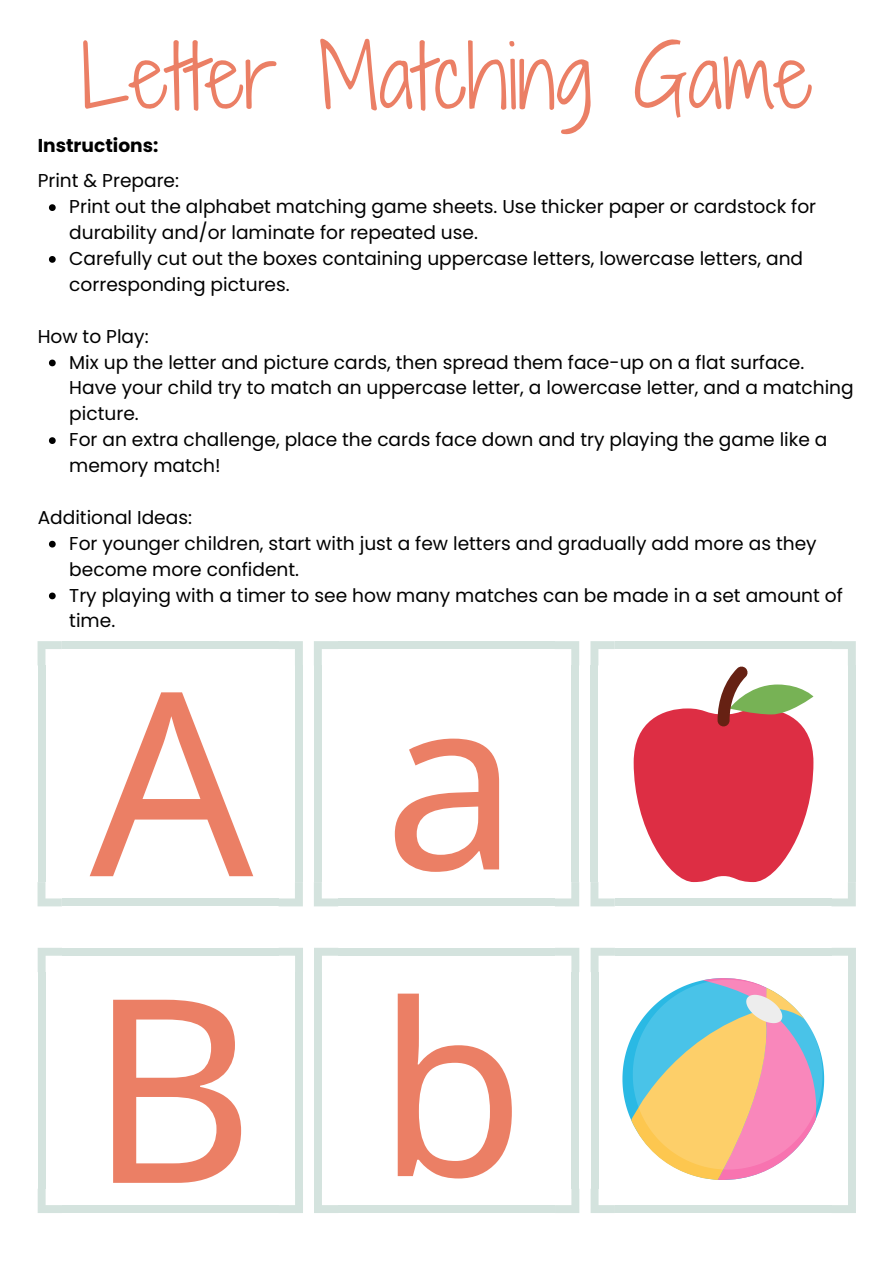
<style>
.page{position:relative;width:894px;height:1264px;background:#fff}
.page>*{position:absolute;margin:0;border:0;box-sizing:border-box;transform-origin:0 0}
.t1{font:256.35px "Noto Sans";color:#eb7f65}
.t2{font:240px "Noto Sans";color:#eb7f65}
.t3{font:82.5px "Shadows Into Light Two";color:#eb7f65}
.t4{font:18.6px/25.8px "Poppins";color:#000}
.t5{font:700 18.6px "Poppins";color:#000}
</style>
<div class="page">
<div style="left:295px;top:972px;width:8px;height:216px;background:#d4e3de"></div>
<div style="left:38px;top:972px;width:8px;height:216px;background:#d4e3de"></div>
<div style="left:62px;top:947px;width:216px;height:8px;background:#d4e3de"></div>
<div style="left:62px;top:1205px;width:216px;height:7px;background:#d4e3de"></div>
<svg style="left:278px;top:948px;width:25px;height:24px"></svg>
<svg style="left:38px;top:948px;width:24px;height:24px"></svg>
<svg style="left:278px;top:1188px;width:25px;height:24px"></svg>
<svg style="left:38px;top:1188px;width:24px;height:24px"></svg>
<div style="left:571px;top:972px;width:8px;height:216px;background:#d4e3de"></div>
<div style="left:314px;top:972px;width:8px;height:216px;background:#d4e3de"></div>
<div style="left:338px;top:947px;width:217px;height:8px;background:#d4e3de"></div>
<div style="left:338px;top:1205px;width:217px;height:7px;background:#d4e3de"></div>
<svg style="left:555px;top:948px;width:24px;height:24px"></svg>
<svg style="left:314px;top:948px;width:24px;height:24px"></svg>
<svg style="left:555px;top:1188px;width:24px;height:24px"></svg>
<svg style="left:314px;top:1188px;width:24px;height:24px"></svg>
<div style="left:847px;top:972px;width:8px;height:216px;background:#d4e3de"></div>
<div style="left:590px;top:972px;width:8px;height:216px;background:#d4e3de"></div>
<div style="left:614px;top:947px;width:217px;height:8px;background:#d4e3de"></div>
<div style="left:614px;top:1205px;width:217px;height:7px;background:#d4e3de"></div>
<svg style="left:831px;top:948px;width:24px;height:24px"></svg>
<svg style="left:590px;top:948px;width:24px;height:24px"></svg>
<svg style="left:831px;top:1188px;width:24px;height:24px"></svg>
<svg style="left:590px;top:1188px;width:24px;height:24px"></svg>
<div style="left:295px;top:665px;width:8px;height:217px;background:#d4e3de"></div>
<div style="left:38px;top:665px;width:7px;height:217px;background:#d4e3de"></div>
<div style="left:62px;top:641px;width:216px;height:8px;background:#d4e3de"></div>
<div style="left:62px;top:898px;width:216px;height:8px;background:#d4e3de"></div>
<svg style="left:278px;top:641px;width:25px;height:24px"></svg>
<svg style="left:38px;top:641px;width:24px;height:24px"></svg>
<svg style="left:278px;top:882px;width:25px;height:24px"></svg>
<svg style="left:38px;top:882px;width:24px;height:24px"></svg>
<div style="left:571px;top:665px;width:8px;height:217px;background:#d4e3de"></div>
<div style="left:314px;top:665px;width:8px;height:217px;background:#d4e3de"></div>
<div style="left:338px;top:641px;width:216px;height:8px;background:#d4e3de"></div>
<div style="left:338px;top:898px;width:216px;height:8px;background:#d4e3de"></div>
<svg style="left:554px;top:641px;width:25px;height:24px"></svg>
<svg style="left:314px;top:641px;width:24px;height:24px"></svg>
<svg style="left:554px;top:882px;width:25px;height:24px"></svg>
<svg style="left:314px;top:882px;width:24px;height:24px"></svg>
<div style="left:847px;top:665px;width:8px;height:217px;background:#d4e3de"></div>
<div style="left:590px;top:665px;width:8px;height:217px;background:#d4e3de"></div>
<div style="left:614px;top:641px;width:217px;height:8px;background:#d4e3de"></div>
<div style="left:614px;top:898px;width:217px;height:8px;background:#d4e3de"></div>
<svg style="left:831px;top:641px;width:24px;height:24px"></svg>
<svg style="left:590px;top:641px;width:24px;height:24px"></svg>
<svg style="left:831px;top:882px;width:24px;height:24px"></svg>
<svg style="left:590px;top:882px;width:24px;height:24px"></svg>
<svg style="left:622px;top:978px;width:201px;height:202px"></svg>
<svg style="left:633px;top:666px;width:180px;height:216px"></svg>
<svg style="left:49px;top:204px;width:7px;height:7px"></svg>
<svg style="left:49px;top:256px;width:7px;height:7px"></svg>
<svg style="left:49px;top:359px;width:7px;height:7px"></svg>
<svg style="left:49px;top:437px;width:7px;height:7px"></svg>
<svg style="left:49px;top:541px;width:7px;height:6px"></svg>
<svg style="left:49px;top:592px;width:7px;height:7px"></svg>
<p class="t3" style="left:80px;top:16px;width:733px">Letter Matching Game</p>
<p class="t5" style="left:38px;top:133px;width:122px">Instructions:</p>
<p class="t4" style="left:38px;top:168px;width:143px">Print &amp; Prepare:</p>
<p class="t4" style="left:69px;top:194px;width:748px">Print out the alphabet matching game sheets. Use thicker paper or cardstock for durability and/or laminate for repeated use.</p>
<p class="t4" style="left:69px;top:245px;width:735px">Carefully cut out the boxes containing uppercase letters, lowercase letters, and corresponding pictures.</p>
<p class="t4" style="left:38px;top:323px;width:112px">How to Play:</p>
<p class="t4" style="left:69px;top:349px;width:785px">Mix up the letter and picture cards, then spread them face-up on a flat surface.<br>Have your child try to match an uppercase letter, a lowercase letter, and a matching picture.</p>
<p class="t4" style="left:69px;top:427px;width:759px">For an extra challenge, place the cards face down and try playing the game like a memory match!</p>
<p class="t4" style="left:38px;top:504px;width:156px">Additional Ideas:</p>
<p class="t4" style="left:69px;top:530px;width:748px">For younger children, start with just a few letters and gradually add more as they become more confident.</p>
<p class="t4" style="left:69px;top:582px;width:774px">Try playing with a timer to see how many matches can be made in a set amount of time.</p>
<h1 class="t1" style="left:90px;top:602px;width:165px">A</h1>
<h2 class="t2" style="left:383px;top:612px;width:136px">a</h2>
<p class="t1" style="left:88px;top:908px;width:168px">B</p>
<p class="t2" style="left:377px;top:919px;width:149px">b</p>
</div>
